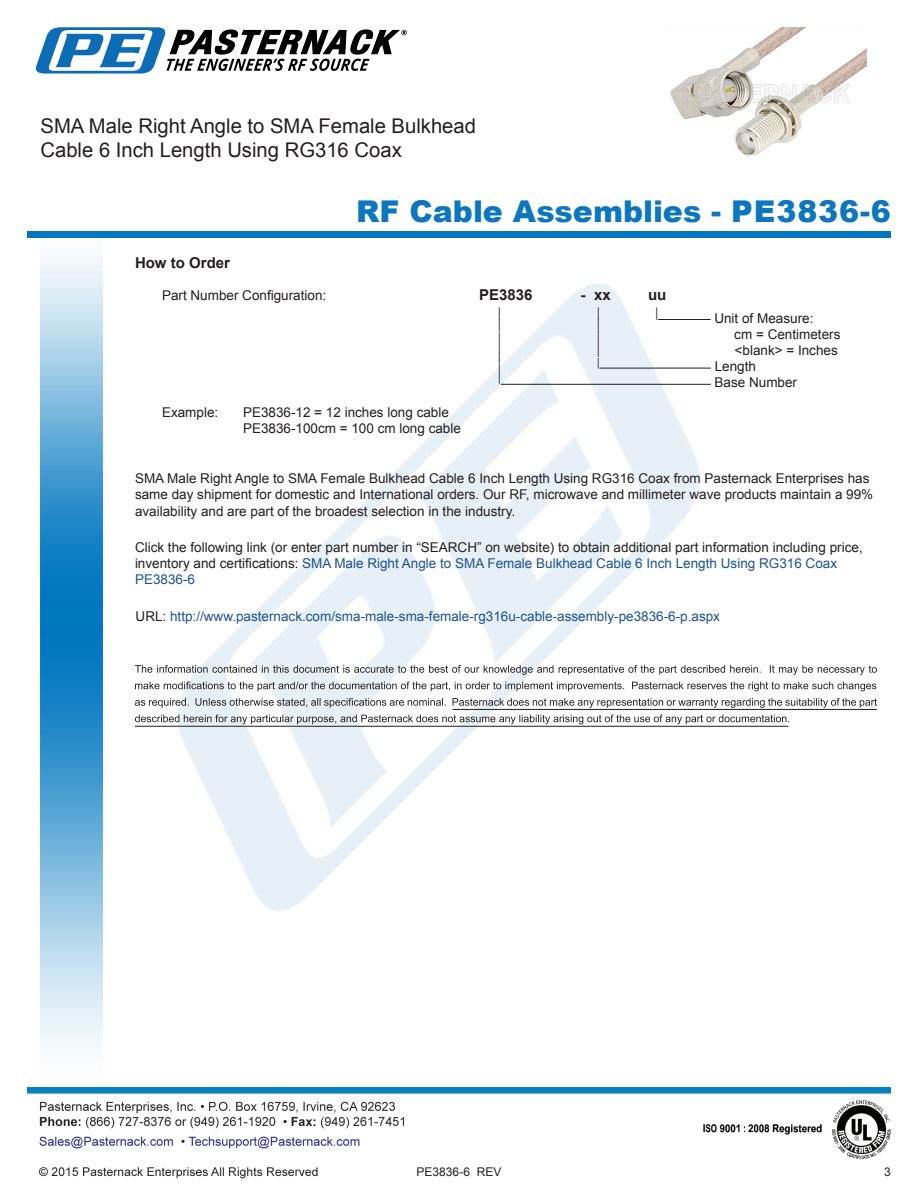
<style>
.page{position:relative;width:918px;height:1188px;background:#fff}
.page>*{position:absolute;margin:0;border:0;box-sizing:border-box;transform-origin:0 0}
.t1{font:900 30px "Arial";color:#0c77be}
.Specs_Para{font:30px "Arial";color:#231f20;scale:.33 1}
.Specs_Para-2{font:26.85px "Arial";color:#231f20;scale:.37 1}
.Specs_Para-3{font:25.8px "Arial";color:#231f20;scale:.39 1}
.Web_Description_Para{font:20.25px/24.3px "Arial";color:#231f20}
.Head1_for_Compliance{font:700 15px "Arial";color:#231f20}
.Specs_Para-4{font:700 15px "Arial";color:#231f20}
.Specs_Para-5{font:700 15px "Arial";color:#231f20;scale:1.04 1}
.Web_Description_Para-2{font:13.5px/16.2px "Arial";color:#231f20}
.Specs_Para-6{font:13.5px "Arial";color:#231f20}
.Web_Description_Para-3{font:13.5px "Arial";color:#1a5392}
.Specs_Para-7{font:13.5px "Arial";color:#231f20;scale:.75 1}
.t2{font:12px "Arial";color:#231f20}
.Specs_Para-8{font:11.25px "Arial";color:#231f20;scale:.86 1}
.s1{color:#1a5392}
.s2{color:#231f20}
</style>
<div class="page">
<img style="left:39px;top:1100px;width:852px;height:79px">
<img style="left:102px;top:255px;width:719px;height:715px">
<img style="left:27px;top:1088px;width:864px;height:7px">
<svg style="left:35px;top:27px;width:372px;height:47px"></svg>
<img style="left:40px;top:237px;width:62px;height:811px">
<div style="left:27px;top:231px;width:864px;height:6px;background:#0177c0"></div>
<hr style="left:658px;top:319px;width:53px;height:1px;background:#231f20">
<hr style="left:600px;top:368px;width:111px;height:1px;background:#231f20">
<hr style="left:501px;top:384px;width:210px;height:1px;background:#231f20">
<svg style="left:135px;top:665px;width:742px;height:10px"></svg>
<svg style="left:135px;top:682px;width:741px;height:9px"></svg>
<svg style="left:135px;top:698px;width:742px;height:10px"></svg>
<svg style="left:135px;top:715px;width:654px;height:9px"></svg>
<hr style="left:453px;top:709px;width:424px;height:1px;background:#231f20">
<hr style="left:135px;top:726px;width:653px;height:1px;background:#231f20">
<img style="left:670px;top:27px;width:196px;height:129px">
<p class="Web_Description_Para" style="left:40px;top:114px;width:437px">SMA Male Right Angle to SMA Female Bulkhead<br>Cable 6 Inch Length Using RG316 Coax</p>
<p class="t1" style="left:356px;top:189px;width:536px">RF Cable Assemblies - PE3836-6</p>
<p class="Head1_for_Compliance" style="left:135px;top:253px;width:97px">How to Order</p>
<p class="Specs_Para-6" style="left:162px;top:286px;width:166px">Part Number Configuration:</p>
<p class="Specs_Para-4" style="left:479px;top:284px;width:55px">PE3836</p>
<p class="Specs_Para-5" style="left:580px;top:284px;width:31px">- xx</p>
<p class="Specs_Para-4" style="left:648px;top:284px;width:20px">uu</p>
<p class="Specs_Para-7" style="left:498px;top:303px;width:5px">|</p>
<p class="Specs_Para-7" style="left:597px;top:303px;width:5px">|</p>
<p class="Specs_Para-7" style="left:656px;top:303px;width:5px">|</p>
<p class="Specs_Para-6" style="left:714px;top:309px;width:101px">Unit of Measure:</p>
<p class="Specs_Para-7" style="left:498px;top:316px;width:5px">|</p>
<p class="Specs_Para-7" style="left:597px;top:316px;width:5px">|</p>
<p class="Specs_Para-6" style="left:734px;top:325px;width:108px">cm = Centimeters</p>
<p class="Specs_Para" style="left:498px;top:323px;width:9px">|</p>
<p class="Specs_Para-2" style="left:597px;top:324px;width:9px">|</p>
<p class="Specs_Para-6" style="left:735px;top:341px;width:105px">&lt;blank&gt; = Inches</p>
<p class="Specs_Para-8" style="left:597px;top:354px;width:4px">|</p>
<p class="Specs_Para-6" style="left:715px;top:358px;width:43px">Length</p>
<p class="Specs_Para-3" style="left:498px;top:352px;width:8px">|</p>
<p class="Specs_Para-6" style="left:715px;top:374px;width:84px">Base Number</p>
<p class="Specs_Para-6" style="left:162px;top:403px;width:58px">Example:</p>
<p class="Specs_Para-6" style="left:243px;top:403px;width:207px">PE3836-12 = 12 inches long cable</p>
<p class="Specs_Para-6" style="left:243px;top:420px;width:219px">PE3836-100cm = 100 cm long cable</p>
<p class="Web_Description_Para-2" style="left:135px;top:471px;width:740px">SMA Male Right Angle to SMA Female Bulkhead Cable 6 Inch Length Using RG316 Coax from Pasternack Enterprises has same day shipment for domestic and International orders. Our RF, microwave and millimeter wave products maintain a 99% availability and are part of the broadest selection in the industry.</p>
<p class="Web_Description_Para-2" style="left:135px;top:539px;width:729px">Click the following link (or enter part number in “SEARCH” on website) to obtain additional part information including price, inventory and certifications: <span class="s1">SMA Male Right Angle to SMA Female Bulkhead Cable 6 Inch Length Using RG316 Coax<br>PE3836-6</span></p>
<p class="Web_Description_Para-3" style="left:136px;top:607px;width:586px"><span class="s2">URL:</span> http://www.pasternack.com/sma-male-sma-female-rg316u-cable-assembly-pe3836-6-p.aspx</p>
<p class="t2" style="left:417px;top:1164px;width:86px">PE3836-6 REV</p>
<p class="t2" style="left:884px;top:1164px;width:8px">3</p>
</div>
